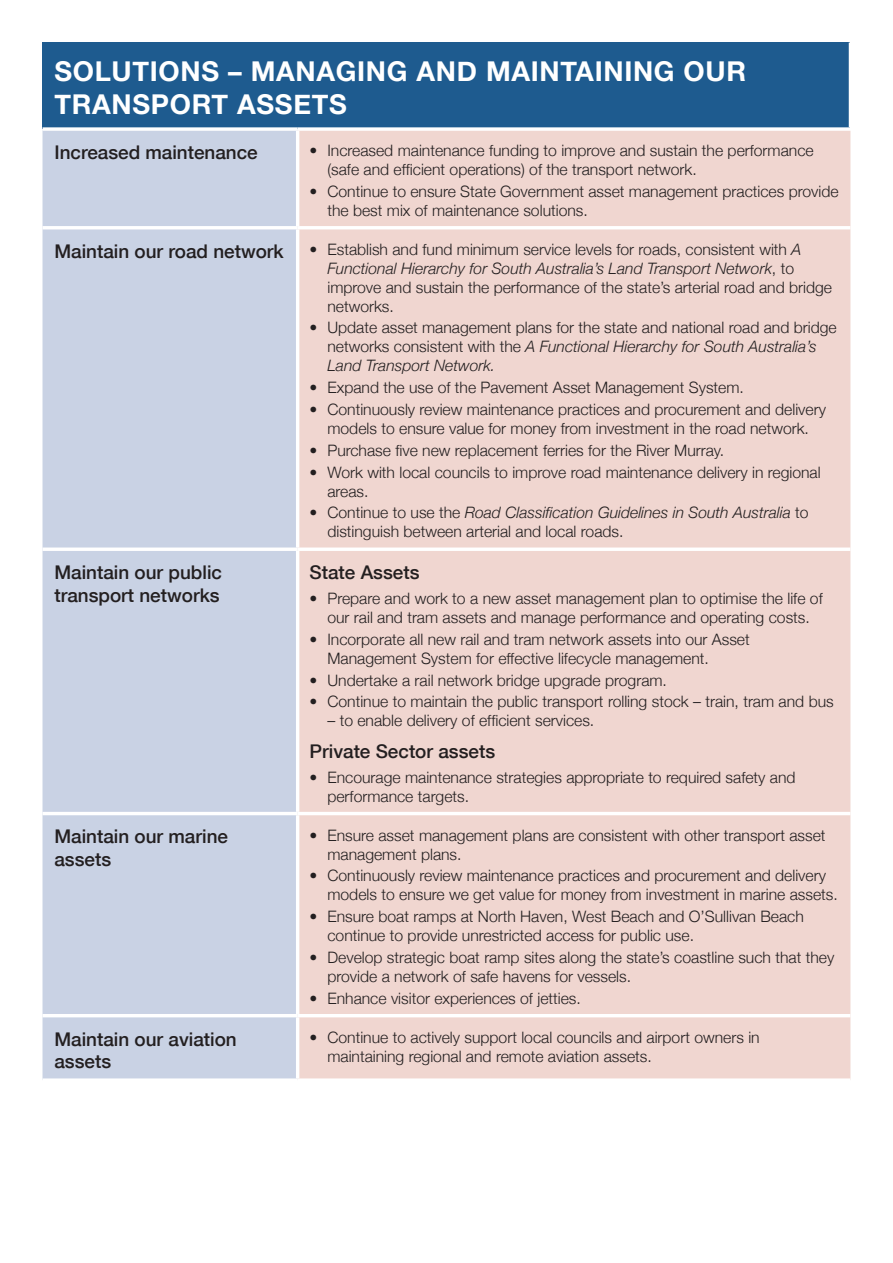
<style>
.page{position:relative;width:893px;height:1263px;background:#fff}
.page>*{position:absolute;margin:0;border:0;box-sizing:border-box;transform-origin:0 0}
.Table_header{font:700 27.3px/32.7px "Helvetica Neue";letter-spacing:.025em;color:#fff}
.Table_header_2{font:500 18.9px/22.6px "Helvetica Neue";color:#231f20}
.t1{font:300 15.75px/18.9px "Helvetica Neue";color:#231f20}
.s1{font-style:italic}
</style>
<div class="page">
<div style="left:43px;top:43px;width:807px;height:86px;background:#1e5b8f"></div>
<div style="left:43px;top:131px;width:253px;height:947px;background:#c9d2e4"></div>
<div style="left:299px;top:131px;width:551px;height:947px;background:#f0d6d0"></div>
<hr style="left:849px;top:43px;width:3px;height:84px;background:#fff">
<svg style="left:43px;top:127px;width:255px;height:4px"></svg>
<svg style="left:298px;top:127px;width:552px;height:4px"></svg>
<hr style="left:43px;top:226px;width:255px;height:3px;background:#fff">
<hr style="left:298px;top:226px;width:552px;height:3px;background:#fff">
<svg style="left:43px;top:547px;width:255px;height:4px"></svg>
<svg style="left:298px;top:547px;width:552px;height:4px"></svg>
<hr style="left:43px;top:812px;width:255px;height:3px;background:#fff">
<hr style="left:298px;top:812px;width:552px;height:3px;background:#fff">
<hr style="left:43px;top:1014px;width:255px;height:3px;background:#fff">
<svg style="left:43px;top:1078px;width:254px;height:1px"></svg>
<hr style="left:298px;top:1014px;width:552px;height:3px;background:#fff">
<svg style="left:298px;top:1078px;width:552px;height:1px"></svg>
<p class="Table_header" style="left:54px;top:56px;width:693px">SOLUTIONS – MANAGING AND MAINTAINING OUR<br>TRANSPORT ASSETS</p>
<p class="Table_header_2" style="left:54px;top:140px;width:205px">Increased maintenance</p>
<p class="t1" style="left:327px;top:140px;width:488px;text-indent:-18px">• Increased maintenance funding to improve and sustain the performance (safe and efficient operations) of the transport network.</p>
<p class="t1" style="left:327px;top:181px;width:513px;text-indent:-18px">• Continue to ensure State Government asset management practices provide the best mix of maintenance solutions.</p>
<p class="Table_header_2" style="left:54px;top:239px;width:231px">Maintain our road network</p>
<p class="t1" style="left:327px;top:239px;width:506px;text-indent:-18px">• Establish and fund minimum service levels for roads, consistent with <span class="s1">A Functional Hierarchy for South Australia’s Land Transport Network</span>, to improve and sustain the performance of the state’s arterial road and bridge networks.</p>
<p class="t1" style="left:327px;top:317px;width:511px;text-indent:-18px">• Update asset management plans for the state and national road and bridge networks consistent with the <span class="s1">A Functional Hierarchy for South Australia’s<br>Land Transport Network.</span></p>
<p class="t1" style="left:310px;top:377px;width:436px">• Expand the use of the Pavement Asset Management System.</p>
<p class="t1" style="left:310px;top:399px;width:518px;text-align:center">• Continuously review maintenance practices and procurement and delivery models to ensure value for money from investment in the road network.</p>
<p class="t1" style="left:310px;top:440px;width:416px">• Purchase five new replacement ferries for the River Murray.</p>
<p class="t1" style="left:327px;top:462px;width:495px;text-indent:-18px">• Work with local councils to improve road maintenance delivery in regional areas.</p>
<p class="t1" style="left:327px;top:502px;width:483px;text-indent:-18px">• Continue to use the <span class="s1">Road Classification Guidelines in South Australia</span> to distinguish between arterial and local roads.</p>
<p class="Table_header_2" style="left:54px;top:560px;width:169px">Maintain our public transport networks</p>
<p class="Table_header_2" style="left:310px;top:560px;width:111px">State Assets</p>
<p class="t1" style="left:310px;top:588px;width:515px;text-align:center">• Prepare and work to a new asset management plan to optimise the life of our rail and tram assets and manage performance and operating costs.</p>
<p class="t1" style="left:327px;top:629px;width:424px;text-indent:-18px">• Incorporate all new rail and tram network assets into our Asset<br>Management System for effective lifecycle management.</p>
<p class="t1" style="left:310px;top:669px;width:359px">• Undertake a rail network bridge upgrade program.</p>
<p class="t1" style="left:310px;top:691px;width:526px">• Continue to maintain the public transport rolling stock – train, tram and bus</p>
<p class="t1" style="left:327px;top:710px;width:268px">– to enable delivery of efficient services.</p>
<p class="Table_header_2" style="left:310px;top:739px;width:187px">Private Sector assets</p>
<p class="t1" style="left:327px;top:767px;width:470px;text-indent:-18px">• Encourage maintenance strategies appropriate to required safety and performance targets.</p>
<p class="Table_header_2" style="left:54px;top:824px;width:175px">Maintain our marine assets</p>
<p class="t1" style="left:327px;top:825px;width:500px;text-indent:-18px">• Ensure asset management plans are consistent with other transport asset management plans.</p>
<p class="t1" style="left:327px;top:865px;width:512px;text-indent:-18px">• Continuously review maintenance practices and procurement and delivery models to ensure we get value for money from investment in marine assets.</p>
<p class="t1" style="left:327px;top:906px;width:478px;text-indent:-18px">• Ensure boat ramps at North Haven, West Beach and O’Sullivan Beach continue to provide unrestricted access for public use.</p>
<p class="t1" style="left:327px;top:947px;width:508px;text-indent:-18px">• Develop strategic boat ramp sites along the state’s coastline such that they provide a network of safe havens for vessels.</p>
<p class="t1" style="left:310px;top:988px;width:273px">• Enhance visitor experiences of jetties.</p>
<p class="Table_header_2" style="left:54px;top:1027px;width:184px">Maintain our aviation assets</p>
<p class="t1" style="left:327px;top:1027px;width:434px;text-indent:-18px">• Continue to actively support local councils and airport owners in maintaining regional and remote aviation assets.</p>
</div>
